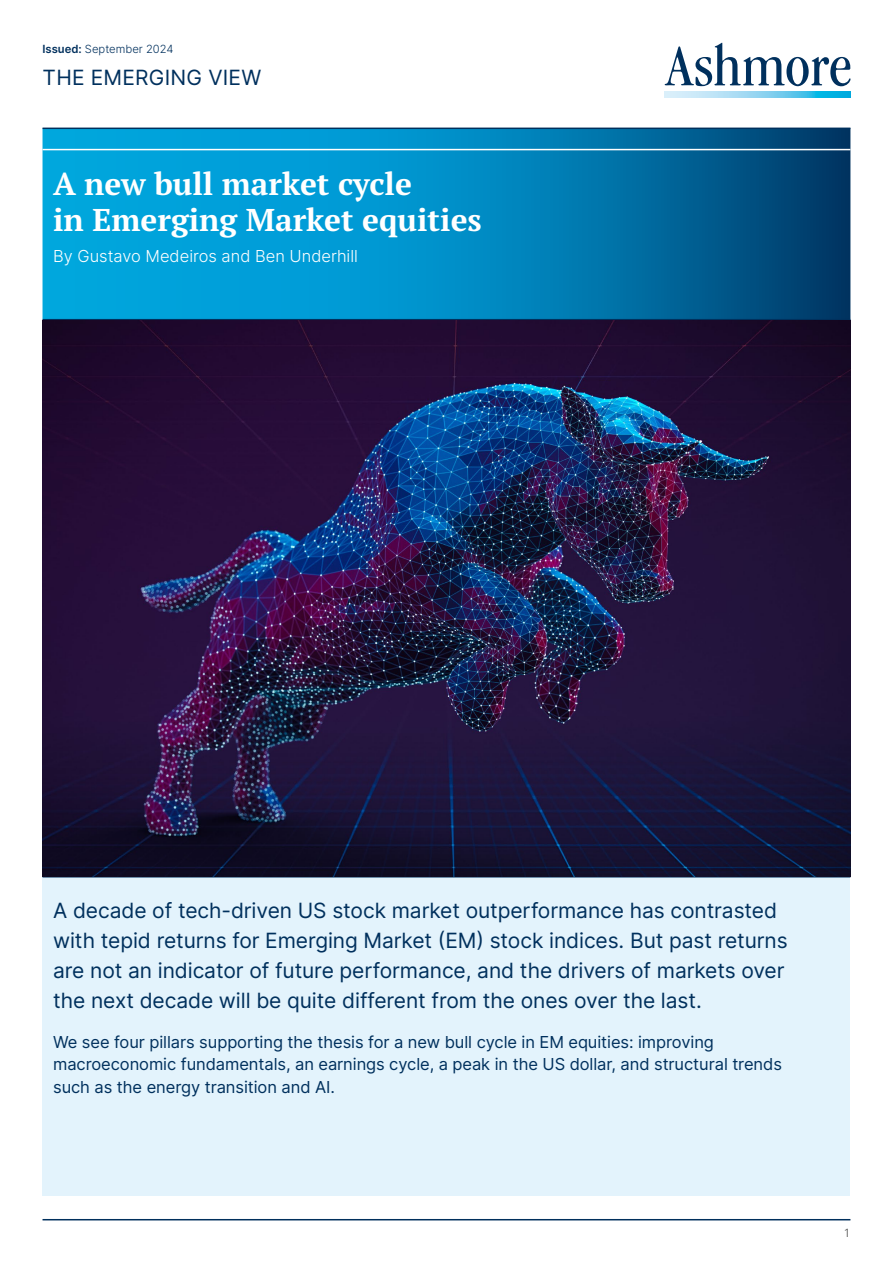
<style>
.page{position:relative;width:893px;height:1263px;background:#fff}
.page>*{position:absolute;margin:0;border:0;box-sizing:border-box;transform-origin:0 0}
.t1{font:700 31.5px/36px "PT Serif Pro";color:#fff}
.t2{font:21px/30px "Inter";letter-spacing:-.005em;color:#00305d}
.t3{font:16.5px/22.5px "Inter";letter-spacing:-.005em;color:#00305d}
.t4{font:300 16.5px "Inter";color:#fff}
.t5{font:300 12px "Univers Com 45";color:#4a4a49}
.t6{font:300 11.25px "Inter";color:#00305d}
.s1{font-weight:600}
</style>
<div class="page">
<svg style="left:665px;top:43px;width:185px;height:43px"></svg>
<svg style="left:665px;top:92px;width:185px;height:6px"></svg>
<svg style="left:43px;top:129px;width:807px;height:190px;background:#0083b9"></svg>
<div style="left:43px;top:877px;width:807px;height:319px;background:#e3f3fc"></div>
<hr style="left:43px;top:149px;width:807px;height:1px;background:#fff">
<hr style="left:43px;top:876px;width:807px;height:1px;background:#00305d">
<hr style="left:43px;top:128px;width:807px;height:1px;background:#00305d">
<hr style="left:43px;top:319px;width:807px;height:1px;background:#00305d">
<img style="left:43px;top:320px;width:807px;height:556px">
<hr style="left:43px;top:1219px;width:807px;height:1px;background:#00305d">
<p class="t6" style="left:43px;top:41px;width:133px"><span class="s1">Issued:</span> September 2024</p>
<p class="t2" style="left:43px;top:62px;width:220px">THE EMERGING VIEW</p>
<h1 class="t1" style="left:53px;top:165px;width:430px">A new bull market cycle<br>in Emerging Market equities</h1>
<p class="t4" style="left:53px;top:244px;width:306px">By Gustavo Medeiros and Ben Underhill</p>
<p class="t2" style="left:53px;top:895px;width:736px">A decade of tech-driven US stock market outperformance has contrasted with tepid returns for Emerging Market (EM) stock indices. But past returns are not an indicator of future performance, and the drivers of markets over the next decade will be quite different from the ones over the last.</p>
<p class="t3" style="left:53px;top:1030px;width:730px">We see four pillars supporting the thesis for a new bull cycle in EM equities: improving macroeconomic fundamentals, an earnings cycle, a peak in the US dollar, and structural trends such as the energy transition and AI.</p>
<p class="t5" style="left:844px;top:1226px;width:8px">1</p>
</div>
